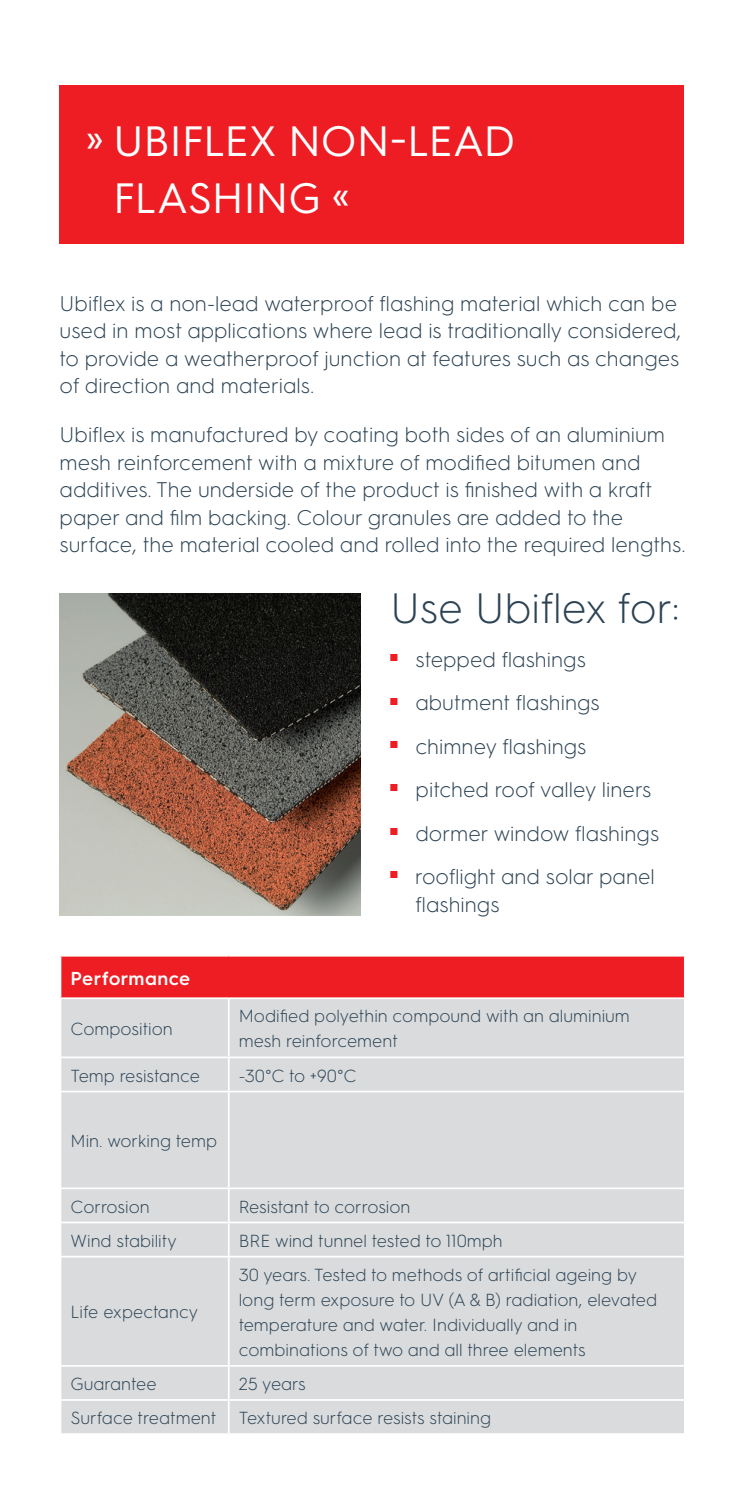
<style>
.page{position:relative;width:745px;height:1489px;background:#fff}
.page>*{position:absolute;margin:0;border:0;box-sizing:border-box;transform-origin:0 0}
.t1{font:42.5px/56.8px "HGS3";letter-spacing:-.01em;color:#fff}
.t2{font:300 42.5px "HGS3";color:#2c4354}
.t3{font:300 21.25px/27.5px "HGS3";color:#2c4354}
.t4{font:600 18.75px "HGS3";letter-spacing:.02em;color:#fff}
.t5{font:300 17.5px/25px "HGS3";color:#2c4354}
</style>
<div class="page">
<div style="left:60px;top:955px;width:624px;height:43px;background:#ee1d23"></div>
<div style="left:61px;top:999px;width:622px;height:433px;background:#d9dbdd"></div>
<hr style="left:60px;top:954px;width:168px;height:2px;background:#fff">
<hr style="left:60px;top:956px;width:1px;height:41px;background:#fff">
<hr style="left:228px;top:954px;width:457px;height:2px;background:#fff">
<hr style="left:683px;top:956px;width:2px;height:41px;background:#fff">
<hr style="left:60px;top:997px;width:168px;height:2px;background:#fff">
<hr style="left:228px;top:997px;width:457px;height:2px;background:#fff">
<hr style="left:228px;top:999px;width:1px;height:57px;background:#fff">
<hr style="left:60px;top:1056px;width:168px;height:2px;background:#fff">
<hr style="left:228px;top:1056px;width:457px;height:2px;background:#fff">
<hr style="left:228px;top:1058px;width:1px;height:32px;background:#fff">
<hr style="left:60px;top:1090px;width:168px;height:2px;background:#fff">
<hr style="left:228px;top:1090px;width:457px;height:2px;background:#fff">
<hr style="left:228px;top:1092px;width:1px;height:95px;background:#fff">
<hr style="left:60px;top:1187px;width:168px;height:2px;background:#fff">
<hr style="left:228px;top:1187px;width:457px;height:2px;background:#fff">
<hr style="left:228px;top:1189px;width:1px;height:32px;background:#fff">
<hr style="left:60px;top:1221px;width:168px;height:2px;background:#fff">
<hr style="left:228px;top:1221px;width:457px;height:2px;background:#fff">
<hr style="left:228px;top:1223px;width:1px;height:32px;background:#fff">
<hr style="left:60px;top:1255px;width:168px;height:2px;background:#fff">
<hr style="left:228px;top:1255px;width:457px;height:2px;background:#fff">
<hr style="left:228px;top:1257px;width:1px;height:107px;background:#fff">
<hr style="left:60px;top:1364px;width:168px;height:2px;background:#fff">
<hr style="left:228px;top:1364px;width:457px;height:2px;background:#fff">
<hr style="left:228px;top:1366px;width:1px;height:32px;background:#fff">
<hr style="left:60px;top:1398px;width:168px;height:2px;background:#fff">
<hr style="left:228px;top:1398px;width:457px;height:2px;background:#fff">
<hr style="left:228px;top:1400px;width:1px;height:32px;background:#fff">
<img style="left:60px;top:594px;width:300px;height:321px">
<div style="left:60px;top:85px;width:623px;height:158px;background:#ee1d23"></div>
<h1 class="t1" style="left:113px;top:110px;width:403px;text-indent:-27px">» UBIFLEX NON-LEAD<br>FLASHING «</h1>
<p class="t3" style="left:60px;top:288px;width:622px">Ubiflex is a non-lead waterproof flashing material which can be used in most applications where lead is traditionally considered, to provide a weatherproof junction at features such as changes of direction and materials.</p>
<p class="t3" style="left:60px;top:420px;width:627px">Ubiflex is manufactured by coating both sides of an aluminium mesh reinforcement with a mixture of modified bitumen and additives. The underside of the product is finished with a kraft paper and film backing. Colour granules are added to the surface, the material cooled and rolled into the required lengths.</p>
<h1 class="t2" style="left:390px;top:579px;width:291px">Use Ubiflex for:</h1>
<p class="t3" style="left:390px;top:644px;width:197px"><sup>■</sup> stepped flashings</p>
<p class="t3" style="left:390px;top:688px;width:211px"><sup>■</sup> abutment flashings</p>
<p class="t3" style="left:390px;top:731px;width:197px"><sup>■</sup> chimney flashings</p>
<p class="t3" style="left:390px;top:774px;width:262px"><sup>■</sup> pitched roof valley liners</p>
<p class="t3" style="left:390px;top:818px;width:270px"><sup>■</sup> dormer window flashings</p>
<p class="t3" style="left:415px;top:861px;width:241px;text-indent:-25px"><sup>■</sup> rooflight and solar panel flashings</p>
<p class="t4" style="left:70px;top:964px;width:121px">Performance</p>
<p class="t5" style="left:70px;top:1015px;width:104px">Composition</p>
<p class="t5" style="left:238px;top:1002px;width:392px">Modified polyethin compound with an aluminium mesh reinforcement</p>
<p class="t5" style="left:70px;top:1061px;width:131px">Temp resistance</p>
<p class="t5" style="left:238px;top:1061px;width:119px">-30°C to +90°C</p>
<p class="t5" style="left:70px;top:1127px;width:148px">Min. working temp</p>
<p class="t5" style="left:70px;top:1192px;width:81px">Corrosion</p>
<p class="t5" style="left:238px;top:1192px;width:173px">Resistant to corrosion</p>
<p class="t5" style="left:70px;top:1226px;width:108px">Wind stability</p>
<p class="t5" style="left:238px;top:1226px;width:265px">BRE wind tunnel tested to 110mph</p>
<p class="t5" style="left:70px;top:1298px;width:129px">Life expectancy</p>
<p class="t5" style="left:238px;top:1260px;width:419px">30 years. Tested to methods of artificial ageing by long term exposure to UV (A &amp; B) radiation, elevated temperature and water. Individually and in combinations of two and all three elements</p>
<p class="t5" style="left:70px;top:1370px;width:88px">Guarantee</p>
<p class="t5" style="left:238px;top:1370px;width:69px">25 years</p>
<p class="t5" style="left:70px;top:1404px;width:147px">Surface treatment</p>
<p class="t5" style="left:238px;top:1404px;width:254px">Textured surface resists staining</p>
</div>
